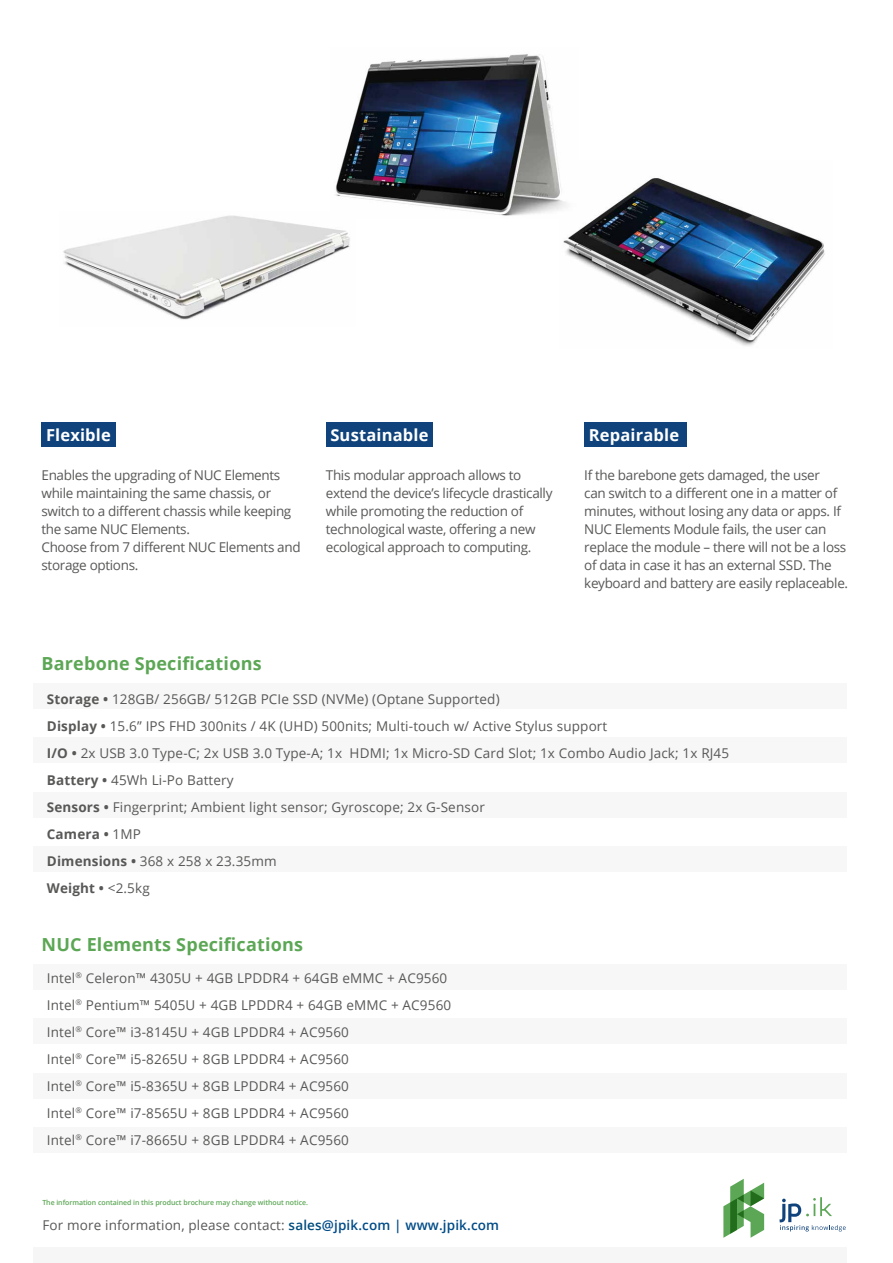
<style>
.page{position:relative;width:893px;height:1263px;background:#fff}
.page>*{position:absolute;margin:0;border:0;box-sizing:border-box;transform-origin:0 0}
.t1{font:700 18px "Open Sans";letter-spacing:.01em;color:#5ca755}
.t2{font:700 16.5px "Open Sans";letter-spacing:.01em;color:#fff}
.t3{font:13.5px/27px "Open Sans";letter-spacing:.01em;color:#585857}
.t4{font:13.5px/18px "Open Sans";letter-spacing:-.025em;color:#585857}
.t5{font:600 7.05px "Open Sans";letter-spacing:-.005em;color:#5ca755}
.s1{font-weight:700}
.s2{font-weight:700;color:#585957}
.s3{color:#585957}
.s4{font-weight:600;color:#004d7e}
.s5{font-weight:600;color:#004c88}
</style>
<div class="page">
<div style="left:33px;top:683px;width:813px;height:25px;background:#f7f7f7"></div>
<div style="left:33px;top:738px;width:813px;height:25px;background:#f7f7f7"></div>
<div style="left:33px;top:792px;width:813px;height:25px;background:#f7f7f7"></div>
<div style="left:33px;top:846px;width:813px;height:26px;background:#f7f7f7"></div>
<div style="left:33px;top:964px;width:813px;height:25px;background:#f7f7f7"></div>
<div style="left:33px;top:1018px;width:813px;height:26px;background:#f7f7f7"></div>
<div style="left:33px;top:1073px;width:813px;height:25px;background:#f7f7f7"></div>
<div style="left:33px;top:1127px;width:813px;height:26px;background:#f7f7f7"></div>
<svg style="left:779px;top:1197px;width:67px;height:34px"></svg>
<svg style="left:723px;top:1179px;width:41px;height:59px"></svg>
<div style="left:33px;top:1247px;width:813px;height:16px;background:#f6f6f6"></div>
<img style="left:63px;top:215px;width:287px;height:105px">
<img style="left:563px;top:178px;width:262px;height:168px">
<img style="left:331px;top:54px;width:247px;height:164px">
<div style="left:42px;top:422px;width:74px;height:25px;background:#10437b"></div>
<div style="left:326px;top:422px;width:107px;height:25px;background:#10437b"></div>
<div style="left:584px;top:422px;width:102px;height:25px;background:#10437b"></div>
<p class="t2" style="left:46px;top:423px;width:66px">Flexible</p>
<p class="t4" style="left:42px;top:466px;width:261px">Enables the upgrading of NUC Elements while maintaining the same chassis, or switch to a different chassis while keeping the same NUC Elements.<br>Choose from 7 different NUC Elements and storage options.</p>
<p class="t2" style="left:330px;top:423px;width:100px">Sustainable</p>
<p class="t4" style="left:326px;top:466px;width:228px">This modular approach allows to extend the device’s lifecycle drastically while promoting the reduction of technological waste, offering a new ecological approach to computing.</p>
<h1 class="t1" style="left:42px;top:651px;width:222px">Barebone Specifications</h1>
<p class="t2" style="left:589px;top:423px;width:92px">Repairable</p>
<p class="t4" style="left:584px;top:466px;width:265px">If the barebone gets damaged, the user<br>can switch to a different one in a matter of minutes, without losing any data or apps. If NUC Elements Module fails, the user can replace the module – there will not be a loss of data in case it has an external SSD. The keyboard and battery are easily replaceable.</p>
<p class="t3" style="left:47px;top:685px;width:684px"><span class="s1">Storage •</span> 128GB/ 256GB/ 512GB PCIe SSD (NVMe) (Optane Supported)<br><span class="s1">Display •</span> 15.6” IPS FHD 300nits / 4K (UHD) 500nits; Multi-touch w/ Active Stylus support<br><span class="s2">I/O •</span> <span class="s3">2x USB 3.0 Type-C; 2x USB 3.0 Type-A; 1x HDMI; 1x Micro-SD Card Slot; 1x Combo Audio Jack; 1x RJ45<br></span><span class="s1">Battery •</span> 45Wh Li-Po Battery<br><span class="s1">Sensors •</span> Fingerprint; Ambient light sensor; Gyroscope; 2x G-Sensor<br><span class="s1">Camera •</span> 1MP<br><span class="s1">Dimensions •</span> 368 x 258 x 23.35mm<br><span class="s1">Weight •</span> &lt;2.5kg</p>
<h1 class="t1" style="left:42px;top:932px;width:263px">NUC Elements Specifications</h1>
<p class="t3" style="left:47px;top:964px;width:406px">Intel<sup>®</sup> Celeron™ 4305U + 4GB LPDDR4 + 64GB eMMC + AC9560<br>Intel<sup>®</sup> Pentium™ 5405U + 4GB LPDDR4 + 64GB eMMC + AC9560<br>Intel<sup>®</sup> Core™ i3-8145U + 4GB LPDDR4 + AC9560<br>Intel<sup>®</sup> Core™ i5-8265U + 8GB LPDDR4 + AC9560<br>Intel<sup>®</sup> Core™ i5-8365U + 8GB LPDDR4 + AC9560<br>Intel<sup>®</sup> Core™ i7-8565U + 8GB LPDDR4 + AC9560<br>Intel<sup>®</sup> Core™ i7-8665U + 8GB LPDDR4 + AC9560</p>
<p class="t5" style="left:42px;top:1198px;width:267px">The information contained in this product brochure may change without notice.</p>
<p class="t3" style="left:42px;top:1211px;width:458px">For more information, please contact: <span class="s4">sales</span><span class="s5">@jpik.com | www.jpik.com</span></p>
</div>
